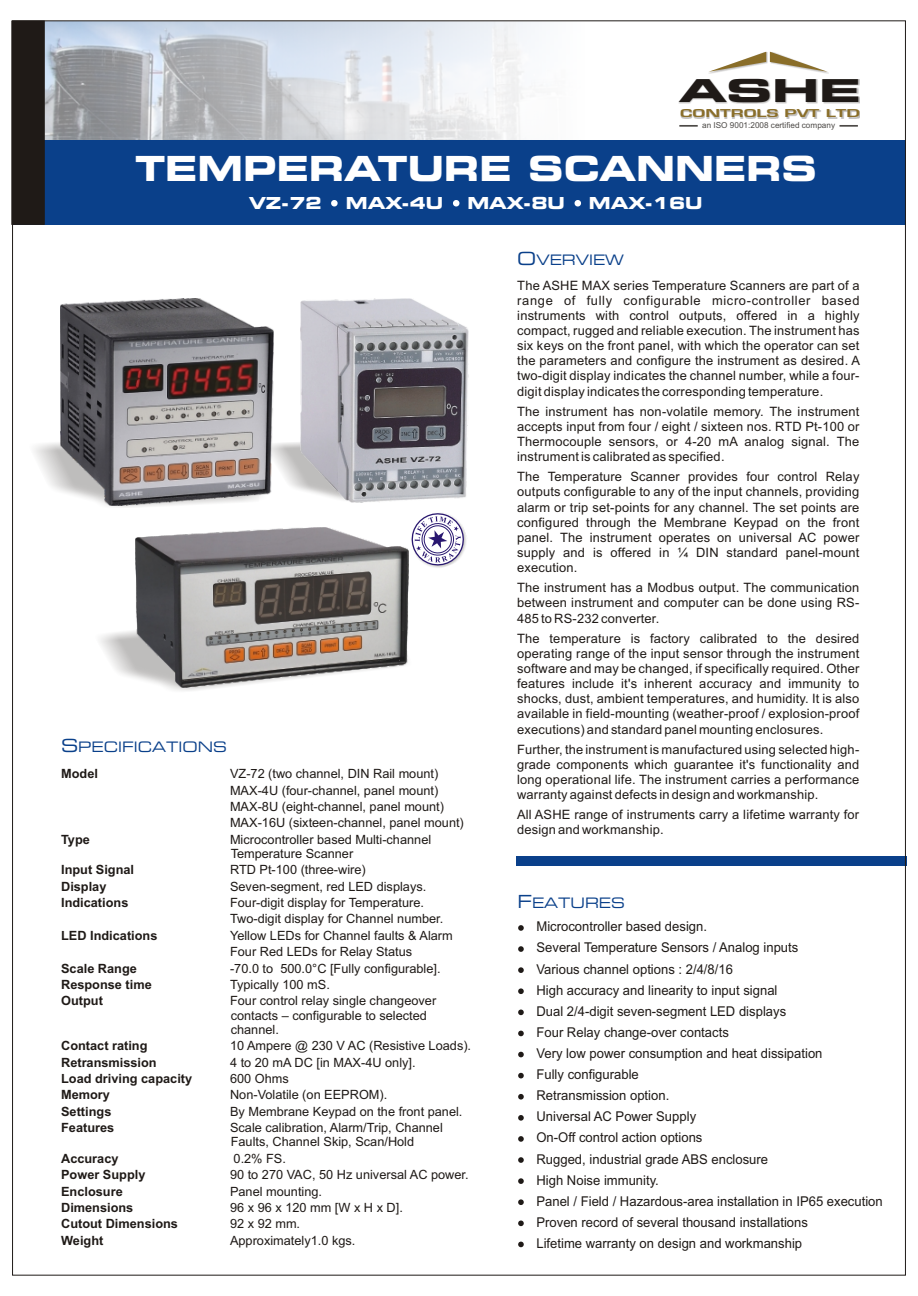
<style>
.page{position:relative;width:918px;height:1296px;background:#fff}
.page>*{position:absolute;margin:0;border:0;box-sizing:border-box;transform-origin:0 0}
.t1{font:700 expanded 34.5px "Square 721 BT";color:#fff}
.t2{font:700 expanded 31.5px "Square 721 BT";color:#1f1a17;scale:1.43 1}
.t3{font:700 expanded 16.5px "Square 721 BT";color:#fff}
.t4{font:expanded 14.4px "Square 721 BT";color:#0a408a}
.t5{font:13.5px/21.1px "Arial";color:#1f1a17}
.t6{font:12.9px/15.1px "Arial";letter-spacing:.015em;color:#1f1a17;text-align:justify}
.t7{font:12.75px/16.4px "Arial";color:#1f1a17}
.t8{font:700 12.75px "Arial";color:#1f1a17}
.t9{font:10.65px "Square 721 Dm Normal";color:#8a6e29;scale:1.69 1}
.t10{font:8.25px "Arial";color:#4d4a47}
.s1{font-size:18px}
</style>
<div class="page">
<img style="left:45px;top:23px;width:486px;height:117px">
<div style="left:13px;top:140px;width:892px;height:84px;background:#0a408a"></div>
<div style="left:14px;top:23px;width:31px;height:202px;background:#1f1a17"></div>
<div style="left:516px;top:857px;width:390px;height:9px;background:#0a408a"></div>
<svg style="left:518px;top:925px;width:6px;height:322px"></svg>
<div style="left:678px;top:79px;width:182px;height:25px;background:#1f1a17;opacity:.29"></div>
<div style="left:708px;top:52px;width:121px;height:22px;background:#1f1a17;opacity:.29"></div>
<svg style="left:708px;top:52px;width:120px;height:20px"></svg>
<div style="left:680px;top:110px;width:180px;height:9px;background:#1f1a17;opacity:.29"></div>
<svg style="left:840px;top:125px;width:18px;height:2px"></svg>
<svg style="left:679px;top:125px;width:19px;height:2px"></svg>
<svg style="left:453px;top:200px;width:6px;height:6px"></svg>
<svg style="left:575px;top:200px;width:6px;height:6px"></svg>
<svg style="left:331px;top:200px;width:7px;height:6px"></svg>
<img style="left:61px;top:299px;width:213px;height:137px">
<img style="left:169px;top:361px;width:87px;height:38px">
<img style="left:124px;top:366px;width:39px;height:27px">
<svg style="left:100px;top:621px;width:309px;height:70px"></svg>
<img style="left:136px;top:575px;width:272px;height:113px">
<svg style="left:34px;top:436px;width:433px;height:139px"></svg>
<img style="left:300px;top:299px;width:168px;height:203px">
<h2 class="t2" style="left:679px;top:78px;width:129px">ASHE</h2>
<p class="t9" style="left:680px;top:109px;width:60px">CONTROLS</p>
<p class="t9" style="left:784px;top:109px;width:46px">PVT LTD</p>
<p class="t10" style="left:702px;top:122px;width:134px">an ISO 9001:2008 certified company</p>
<h1 class="t1" style="left:135px;top:155px;width:683px">TEMPERATURE SCANNERS</h1>
<p class="t3" style="left:249px;top:197px;width:74px">VZ-72</p>
<p class="t3" style="left:346px;top:197px;width:99px">MAX-4U</p>
<p class="t3" style="left:467px;top:197px;width:99px">MAX-8U</p>
<p class="t3" style="left:589px;top:197px;width:115px">MAX-16U</p>
<p class="t4" style="left:61px;top:741px;width:167px"><span class="s1">S</span>PECIFICATIONS</p>
<p class="t8" style="left:61px;top:769px;width:38px">Model</p>
<p class="t7" style="left:230px;top:767px;width:235px">VZ-72 (two channel, DIN Rail mount)<br>MAX-4U (four-channel, panel mount)<br>MAX-8U (eight-channel, panel mount)<br>MAX-16U (sixteen-channel, panel mount)</p>
<p class="t8" style="left:61px;top:834px;width:30px">Type</p>
<p class="t7" style="left:230px;top:833px;width:203px;line-height:14.2px">Microcontroller based Multi-channel<br>Temperature Scanner</p>
<p class="t8" style="left:61px;top:865px;width:74px">Input Signal</p>
<p class="t7" style="left:230px;top:863px;width:137px">RTD Pt-100 (three-wire)</p>
<p class="t8" style="left:61px;top:881px;width:47px">Display</p>
<p class="t7" style="left:230px;top:879px;width:198px">Seven-segment, red LED displays.</p>
<p class="t8" style="left:61px;top:898px;width:69px">Indications</p>
<p class="t7" style="left:230px;top:896px;width:215px">Four-digit display for Temperature.<br>Two-digit display for Channel number.</p>
<p class="t8" style="left:61px;top:931px;width:98px">LED Indications</p>
<p class="t7" style="left:230px;top:928px;width:224px">Yellow LEDs for Channel faults &amp; Alarm<br>Four Red LEDs for Relay Status</p>
<p class="t8" style="left:61px;top:963px;width:77px">Scale Range</p>
<p class="t7" style="left:230px;top:961px;width:212px">-70.0 to 500.0°C [Fully configurable].</p>
<p class="t8" style="left:61px;top:980px;width:92px">Response time</p>
<p class="t7" style="left:230px;top:978px;width:101px">Typically 100 mS.</p>
<p class="t8" style="left:61px;top:996px;width:43px">Output</p>
<p class="t7" style="left:230px;top:995px;width:208px;line-height:14.2px">Four control relay single changeover contacts – configurable to selected channel.</p>
<p class="t8" style="left:61px;top:1041px;width:88px">Contact rating</p>
<p class="t7" style="left:230px;top:1039px;width:243px">10 Ampere @ 230 V AC (Resistive Loads).</p>
<p class="t8" style="left:61px;top:1057px;width:97px">Retransmission</p>
<p class="t7" style="left:230px;top:1055px;width:187px">4 to 20 mA DC [in MAX-4U only].</p>
<p class="t8" style="left:61px;top:1074px;width:133px">Load driving capacity</p>
<p class="t7" style="left:230px;top:1072px;width:60px">600 Ohms</p>
<p class="t8" style="left:61px;top:1090px;width:50px">Memory</p>
<p class="t7" style="left:230px;top:1088px;width:159px">Non-Volatile (on EEPROM).</p>
<p class="t8" style="left:61px;top:1106px;width:52px">Settings</p>
<p class="t7" style="left:230px;top:1104px;width:234px">By Membrane Keypad on the front panel.</p>
<p class="t8" style="left:61px;top:1123px;width:55px">Features</p>
<p class="t7" style="left:230px;top:1122px;width:214px;line-height:14.2px">Scale calibration, Alarm/Trip, Channel<br>Faults, Channel Skip, Scan/Hold</p>
<p class="t8" style="left:61px;top:1153px;width:59px">Accuracy</p>
<p class="t7" style="left:234px;top:1151px;width:54px">0.2% FS.</p>
<p class="t8" style="left:61px;top:1170px;width:86px">Power Supply</p>
<p class="t7" style="left:230px;top:1168px;width:240px">90 to 270 VAC, 50 Hz universal AC power.</p>
<p class="t8" style="left:61px;top:1186px;width:63px">Enclosure</p>
<p class="t7" style="left:230px;top:1184px;width:94px">Panel mounting.</p>
<p class="t8" style="left:61px;top:1203px;width:74px">Dimensions</p>
<p class="t7" style="left:230px;top:1200px;width:174px">96 x 96 x 120 mm [W x H x D].</p>
<p class="t8" style="left:61px;top:1219px;width:118px">Cutout Dimensions</p>
<p class="t7" style="left:230px;top:1217px;width:72px">92 x 92 mm.</p>
<p class="t8" style="left:61px;top:1235px;width:44px">Weight</p>
<p class="t7" style="left:230px;top:1233px;width:127px">Approximately1.0 kgs.</p>
<p class="t4" style="left:517px;top:254px;width:108px"><span class="s1">O</span>VERVIEW</p>
<p class="t6" style="left:517px;top:279px;width:344px">The ASHE MAX series Temperature Scanners are part of a range of fully configurable micro-controller based instruments with control outputs, offered in a highly compact, rugged and reliable execution. The instrument has six keys on the front panel, with which the operator can set the parameters and configure the instrument as desired. A two-digit display indicates the channel number, while a four&shy;digit display indicates the corresponding temperature.</p>
<p class="t6" style="left:517px;top:405px;width:344px">The instrument has non-volatile memory. The instrument accepts input from four / eight / sixteen nos. RTD Pt-100 or Thermocouple sensors, or 4-20 mA analog signal. The instrument is calibrated as specified.</p>
<p class="t6" style="left:517px;top:470px;width:344px">The Temperature Scanner provides four control Relay outputs configurable to any of the input channels, providing alarm or trip set-points for any channel. The set points are configured through the Membrane Keypad on the front panel. The instrument operates on universal AC power supply and is offered in ¼ DIN standard panel-mount execution.</p>
<p class="t6" style="left:517px;top:581px;width:344px">The instrument has a Modbus output. The communication between instrument and computer can be done using RS-485 to RS-232 converter.</p>
<p class="t6" style="left:517px;top:632px;width:344px">The temperature is factory calibrated to the desired operating range of the input sensor through the instrument software and may be changed, if specifically required. Other features include it's inherent accuracy and immunity to shocks, dust, ambient temperatures, and humidity. It is also available in field-mounting (weather-proof / explosion-proof executions) and standard panel mounting enclosures.</p>
<p class="t6" style="left:517px;top:743px;width:344px">Further, the instrument is manufactured using selected high&shy;grade components which guarantee it's functionality and long operational life. The instrument carries a performance warranty against defects in design and workmanship.</p>
<p class="t6" style="left:517px;top:808px;width:344px">All ASHE range of instruments carry a lifetime warranty for design and workmanship.</p>
<p class="t4" style="left:517px;top:897px;width:109px"><span class="s1">F</span>EATURES</p>
<p class="t5" style="left:536px;top:917px;width:348px">Microcontroller based design.<br>Several Temperature Sensors / Analog inputs<br>Various channel options : 2/4/8/16<br>High accuracy and linearity to input signal<br>Dual 2/4-digit seven-segment LED displays<br>Four Relay change-over contacts<br>Very low power consumption and heat dissipation<br>Fully configurable<br>Retransmission option.<br>Universal AC Power Supply<br>On-Off control action options<br>Rugged, industrial grade ABS enclosure<br>High Noise immunity.<br>Panel / Field / Hazardous-area installation in IP65 execution Proven record of several thousand installations<br>Lifetime warranty on design and workmanship</p>
</div>
